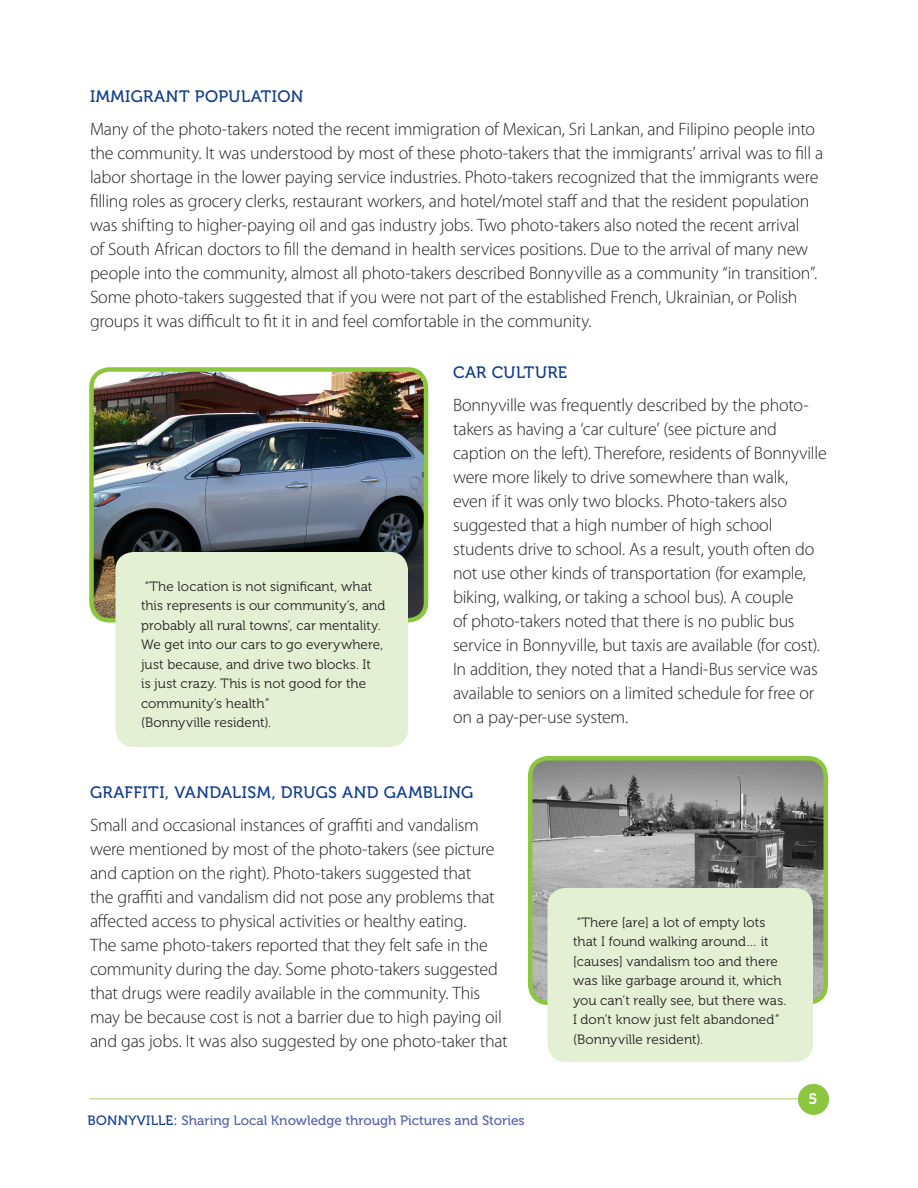
<style>
.page{position:relative;width:918px;height:1188px;background:#fff}
.page>*{position:absolute;margin:0;border:0;box-sizing:border-box;transform-origin:0 0}
.Body{font:300 18px/24px "Myriad Pro";letter-spacing:-.01em;color:#231f20}
.Sub_Title{font:16.5px "Museo 500";letter-spacing:.03em;color:#103d8c}
.PictureCaption{font:13.5px/19.5px "Museo 300";letter-spacing:.005em;color:#231f20}
.t1{font:13.5px "Museo 500";color:#5564a6}
.s1{color:#103d8c}
</style>
<div class="page">
<hr style="left:89px;top:1098px;width:733px;height:2px;background:#c4df9b">
<div style="left:798px;top:1084px;width:31px;height:31px;background:#8bc63e;border-radius:50%"></div>
<img style="left:92px;top:369px;width:334px;height:251px;border-radius:18px">
<div style="left:89px;top:367px;width:339px;height:256px;border:4px solid #8bc63e;border-radius:18px"></div>
<div style="left:116px;top:552px;width:292px;height:195px;background:#e4f0d4;border-radius:18px"></div>
<img style="left:530px;top:758px;width:296px;height:245px;border-radius:18px">
<div style="left:528px;top:756px;width:300px;height:249px;border:4px solid #8bc63e;border-radius:18px"></div>
<div style="left:548px;top:888px;width:265px;height:174px;background:#e4f0d4;border-radius:18px"></div>
<p class="Sub_Title" style="left:90px;top:88px;width:183px">IMMIGRANT POPULATION</p>
<p class="Body" style="left:90px;top:117px;width:735px">Many of the photo-takers noted the recent immigration of Mexican, Sri Lankan, and Filipino people into the community. It was understood by most of these photo-takers that the immigrants’ arrival was to fill a labor shortage in the lower paying service industries. Photo-takers recognized that the immigrants were filling roles as grocery clerks, restaurant workers, and hotel/motel staff and that the resident population was shifting to higher-paying oil and gas industry jobs. Two photo-takers also noted the recent arrival<br>of South African doctors to fill the demand in health services positions. Due to the arrival of many new people into the community, almost all photo-takers described Bonnyville as a community “in transition”.<br>Some photo-takers suggested that if you were not part of the established French, Ukrainian, or Polish groups it was difficult to fit it in and feel comfortable in the community.</p>
<p class="Sub_Title" style="left:453px;top:364px;width:115px">CAR CULTURE</p>
<p class="Body" style="left:453px;top:393px;width:375px">Bonnyville was frequently described by the photo&shy;takers as having a ‘car culture’ (see picture and caption on the left). Therefore, residents of Bonnyville were more likely to drive somewhere than walk, even if it was only two blocks. Photo-takers also suggested that a high number of high school students drive to school. As a result, youth often do not use other kinds of transportation (for example, biking, walking, or taking a school bus). A couple<br>of photo-takers noted that there is no public bus service in Bonnyville, but taxis are available (for cost).<br>In addition, they noted that a Handi-Bus service was available to seniors on a limited schedule for free or on a pay-per-use system.</p>
<p class="PictureCaption" style="left:141px;top:577px;width:246px">“The location is not significant, what this represents is our community’s, and probably all rural towns’, car mentality.<br>We get into our cars to go everywhere, just because, and drive two blocks. It<br>is just crazy. This is not good for the community’s health”<br>(Bonnyville resident).</p>
<p class="Sub_Title" style="left:90px;top:784px;width:344px">GRAFFITI, VANDALISM, DRUGS AND GAMBLIN</p>
<p class="Sub_Title" style="left:461px;top:784px;width:14px">G</p>
<p class="Body" style="left:90px;top:813px;width:419px">Small and occasional instances of graffiti and vandalism were mentioned by most of the photo-takers (see picture and caption on the right). Photo-takers suggested that<br>the graffiti and vandalism did not pose any problems that affected access to physical activities or healthy eating.<br>The same photo-takers reported that they felt safe in the community during the day. Some photo-takers suggested that drugs were readily available in the community. This may be because cost is not a barrier due to high paying oil and gas jobs. It was also suggested by one photo-taker that</p>
<p class="t1" style="left:87px;top:1113px;width:439px"><span class="s1">BONNYVILLE:</span> SHARING LOCAL KNOWLEDGE THROUGH PICTURES AND STORIES</p>
<p class="PictureCaption" style="left:573px;top:913px;width:215px">“There [are] a lot of empty lots that I found walking around… it [causes] vandalism too and there was like garbage around it, which you can’t really see, but there was.<br>I don’t know just felt abandoned” (Bonnyville resident).</p>
</div>
